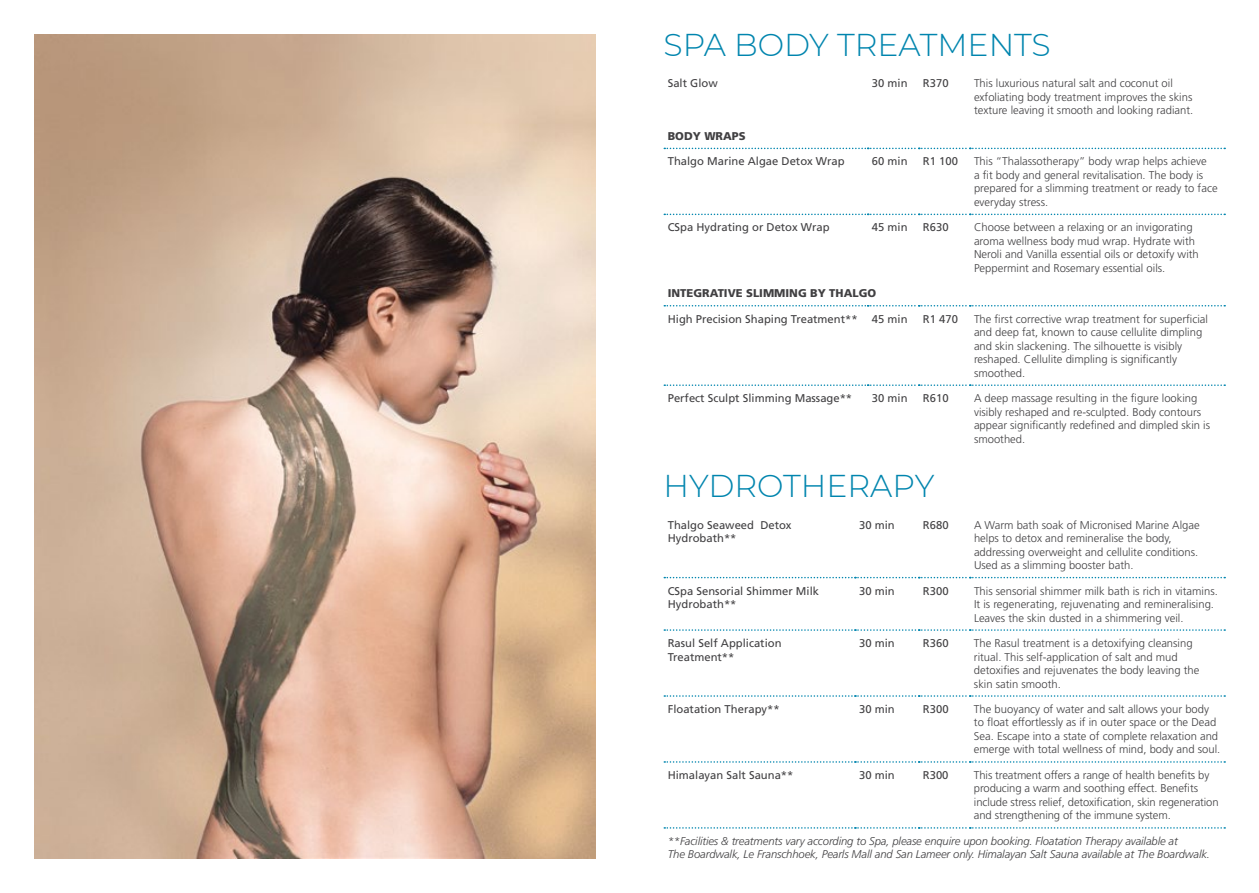
<style>
.page{position:relative;width:1259px;height:893px;background:#fff}
.page>*{position:absolute;margin:0;border:0;box-sizing:border-box;transform-origin:0 0}
.t1{font:300 31.5px "Montserrat";color:#0085ae}
.t2{font:300 11.25px/13.5px "Frutiger LT Std";color:#414042}
.t3{font:11.25px/13.5px "Frutiger LT Std";color:#414042}
.t4{font:italic 300 11.25px/13.5px "Frutiger LT Std";letter-spacing:-.01em;color:#414042}
.t5{font:900 11.25px "Frutiger LT Std";color:#414042}
</style>
<div class="page">
<svg style="left:664px;top:629px;width:561px;height:2px"></svg>
<svg style="left:664px;top:695px;width:561px;height:2px"></svg>
<svg style="left:664px;top:577px;width:561px;height:1px"></svg>
<svg style="left:664px;top:761px;width:561px;height:2px"></svg>
<svg style="left:664px;top:827px;width:561px;height:2px"></svg>
<svg style="left:664px;top:148px;width:561px;height:1px"></svg>
<svg style="left:664px;top:214px;width:561px;height:1px"></svg>
<svg style="left:664px;top:384px;width:561px;height:2px"></svg>
<svg style="left:664px;top:305px;width:561px;height:1px"></svg>
<img style="left:34px;top:34px;width:561px;height:825px">
<h1 class="t1" style="left:663px;top:23px;width:389px">SPA BODY TREATMENTS</h1>
<p class="t3" style="left:668px;top:77px;width:52px">Salt Glow</p>
<p class="t3" style="left:872px;top:77px;width:37px">30 min</p>
<p class="t3" style="left:923px;top:77px;width:27px">R370</p>
<p class="t2" style="left:974px;top:77px;width:221px">This luxurious natural salt and coconut oil exfoliating body treatment improves the skins texture leaving it smooth and looking radiant.</p>
<p class="t5" style="left:668px;top:129px;width:79px">BODY WRAPS</p>
<p class="t3" style="left:668px;top:155px;width:178px">Thalgo Marine Algae Detox Wrap</p>
<p class="t3" style="left:872px;top:155px;width:37px">60 min</p>
<p class="t3" style="left:923px;top:155px;width:37px">R1 100</p>
<p class="t2" style="left:974px;top:155px;width:245px">This “Thalassotherapy” body wrap helps achieve<br>a fit body and general revitalisation. The body is prepared for a slimming treatment or ready to face everyday stress.</p>
<p class="t3" style="left:668px;top:221px;width:163px">CSpa Hydrating or Detox Wrap</p>
<p class="t3" style="left:872px;top:221px;width:37px">45 min</p>
<p class="t3" style="left:923px;top:221px;width:27px">R630</p>
<p class="t2" style="left:974px;top:221px;width:226px">Choose between a relaxing or an invigorating aroma wellness body mud wrap. Hydrate with Neroli and Vanilla essential oils or detoxify with Peppermint and Rosemary essential oils.</p>
<p class="t5" style="left:668px;top:286px;width:210px">INTEGRATIVE SLIMMING BY THALGO</p>
<p class="t3" style="left:668px;top:312px;width:191px">High Precision Shaping Treatment**</p>
<p class="t3" style="left:872px;top:312px;width:37px">45 min</p>
<p class="t3" style="left:923px;top:312px;width:37px">R1 470</p>
<p class="t2" style="left:974px;top:312px;width:235px">The first corrective wrap treatment for superficial and deep fat, known to cause cellulite dimpling and skin slackening. The silhouette is visibly reshaped. Cellulite dimpling is significantly smoothed.</p>
<p class="t3" style="left:668px;top:392px;width:186px">Perfect Sculpt Slimming Massage**</p>
<p class="t3" style="left:872px;top:392px;width:37px">30 min</p>
<p class="t3" style="left:923px;top:392px;width:27px">R610</p>
<p class="t2" style="left:974px;top:392px;width:238px">A deep massage resulting in the figure looking visibly reshaped and re-sculpted. Body contours appear significantly redefined and dimpled skin is smoothed.</p>
<h1 class="t1" style="left:663px;top:464px;width:272px">HYDROTHERAPY</h1>
<p class="t3" style="left:668px;top:518px;width:125px">Thalgo Seaweed Detox<br>Hydrobath**</p>
<p class="t3" style="left:859px;top:518px;width:37px">30 min</p>
<p class="t3" style="left:923px;top:518px;width:27px">R680</p>
<p class="t2" style="left:974px;top:518px;width:227px">A Warm bath soak of Micronised Marine Algae helps to detox and remineralise the body, addressing overweight and cellulite conditions.<br>Used as a slimming booster bath.</p>
<p class="t3" style="left:668px;top:584px;width:153px">CSpa Sensorial Shimmer Milk<br>Hydrobath**</p>
<p class="t3" style="left:859px;top:584px;width:37px">30 min</p>
<p class="t3" style="left:923px;top:584px;width:27px">R300</p>
<p class="t2" style="left:974px;top:584px;width:245px">This sensorial shimmer milk bath is rich in vitamins.<br>It is regenerating, rejuvenating and remineralising.<br>Leaves the skin dusted in a shimmering veil.</p>
<p class="t3" style="left:668px;top:636px;width:115px">Rasul Self Application<br>Treatment**</p>
<p class="t3" style="left:859px;top:636px;width:37px">30 min</p>
<p class="t3" style="left:923px;top:636px;width:27px">R360</p>
<p class="t2" style="left:974px;top:636px;width:227px">The Rasul treatment is a detoxifying cleansing ritual. This self-application of salt and mud detoxifies and rejuvenates the body leaving the skin satin smooth.</p>
<p class="t3" style="left:668px;top:702px;width:113px">Floatation Therapy**</p>
<p class="t3" style="left:859px;top:702px;width:37px">30 min</p>
<p class="t3" style="left:923px;top:702px;width:27px">R300</p>
<p class="t2" style="left:974px;top:702px;width:248px">The buoyancy of water and salt allows your body to float effortlessly as if in outer space or the Dead Sea. Escape into a state of complete relaxation and emerge with total wellness of mind, body and soul.</p>
<p class="t3" style="left:668px;top:768px;width:127px">Himalayan Salt Sauna**</p>
<p class="t3" style="left:859px;top:768px;width:37px">30 min</p>
<p class="t3" style="left:923px;top:768px;width:27px">R300</p>
<p class="t2" style="left:974px;top:768px;width:246px">This treatment offers a range of health benefits by producing a warm and soothing effect. Benefits include stress relief, detoxification, skin regeneration and strengthening of the immune system.</p>
<p class="t4" style="left:668px;top:834px;width:544px">**Facilities &amp; treatments vary according to Spa, please enquire upon booking. Floatation Therapy available at<br>The Boardwalk, Le Franschhoek, Pearls Mall and San Lameer only. Himalayan Salt Sauna available at The Boardwalk.</p>
</div>
